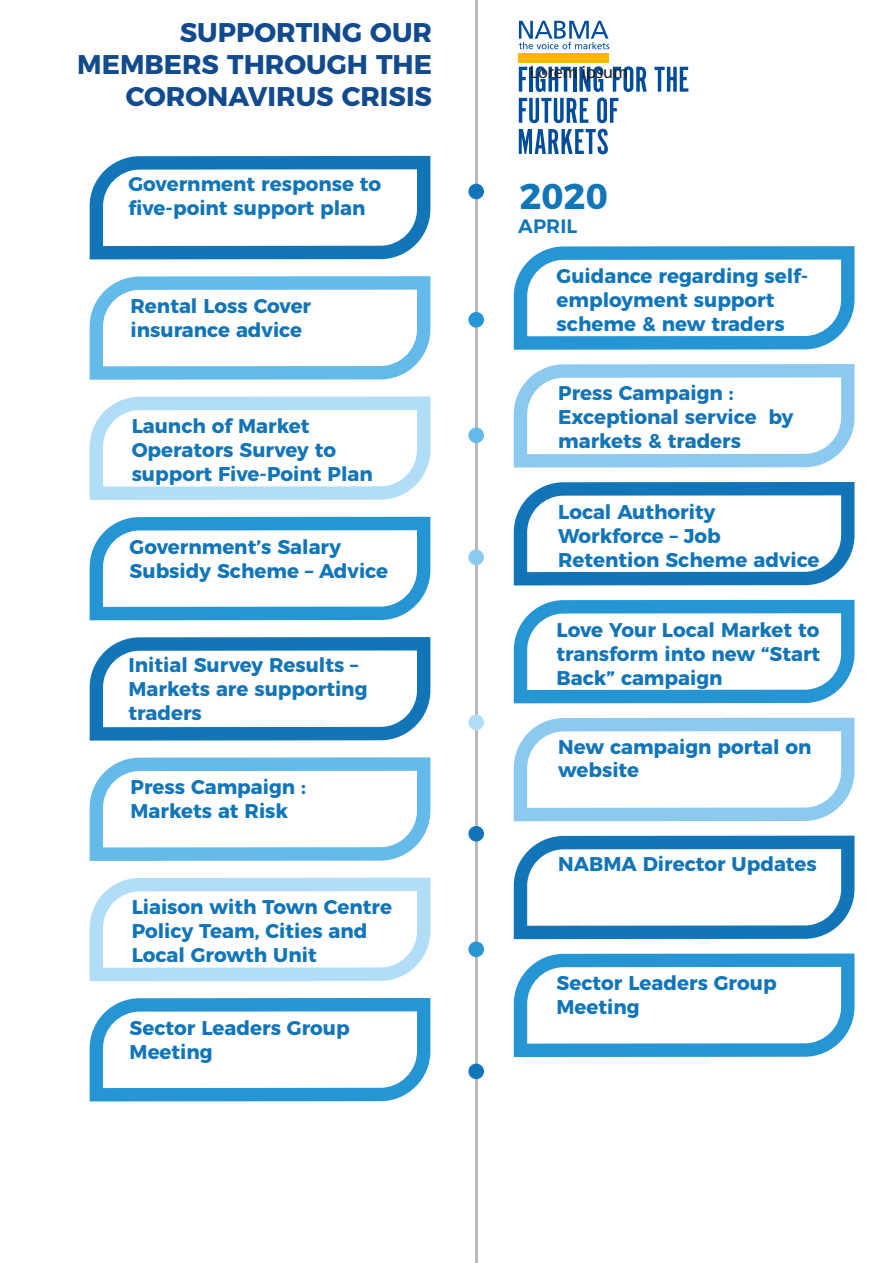
<style>
.page{position:relative;width:893px;height:1263px;background:#fff}
.page>*{position:absolute;margin:0;border:0;box-sizing:border-box;transform-origin:0 0}
.t1{font:700 35.85px "Montserrat";color:#1275b8}
.t2{font:700 27px/32.4px "Montserrat";color:#114a8d;text-align:right}
.t3{font:700 19.8px/23.9px "Montserrat";color:#1275b8}
.t4{font:600 19.5px "Montserrat";letter-spacing:.005em;color:#1275b8}
.t5{font:18px "Myriad Pro";color:#231f20}
</style>
<div class="page">
<hr style="left:475px;top:0;width:3px;height:1263px;background:#b9bab9">
<div style="left:468px;top:714px;width:16px;height:16px;background:#b1def6;border-radius:50%"></div>
<div style="left:468px;top:550px;width:16px;height:15px;background:#8cc9ee;border-radius:50%"></div>
<div style="left:468px;top:427px;width:16px;height:16px;background:#64bae8;border-radius:50%"></div>
<div style="left:468px;top:312px;width:16px;height:15px;background:#2596d3;border-radius:50%"></div>
<div style="left:468px;top:184px;width:16px;height:15px;background:#1275b8;border-radius:50%"></div>
<svg style="left:90px;top:156px;width:340px;height:103px"></svg>
<div style="left:468px;top:941px;width:16px;height:16px;background:#2596d3;border-radius:50%"></div>
<div style="left:468px;top:826px;width:16px;height:15px;background:#1275b8;border-radius:50%"></div>
<svg style="left:654px;top:67px;width:34px;height:25px"></svg>
<svg style="left:519px;top:66px;width:128px;height:57px"></svg>
<svg style="left:519px;top:129px;width:89px;height:25px"></svg>
<div style="left:519px;top:53px;width:90px;height:9px;background:#fab900"></div>
<svg style="left:519px;top:21px;width:90px;height:28px"></svg>
<svg style="left:90px;top:276px;width:340px;height:104px"></svg>
<svg style="left:514px;top:246px;width:340px;height:104px"></svg>
<svg style="left:514px;top:364px;width:340px;height:104px"></svg>
<svg style="left:90px;top:396px;width:340px;height:104px"></svg>
<svg style="left:90px;top:517px;width:340px;height:103px"></svg>
<svg style="left:514px;top:482px;width:340px;height:103px"></svg>
<svg style="left:90px;top:637px;width:340px;height:103px"></svg>
<svg style="left:90px;top:757px;width:340px;height:104px"></svg>
<svg style="left:90px;top:878px;width:340px;height:103px"></svg>
<svg style="left:90px;top:998px;width:340px;height:103px"></svg>
<svg style="left:514px;top:600px;width:340px;height:103px"></svg>
<svg style="left:514px;top:718px;width:340px;height:103px"></svg>
<svg style="left:514px;top:836px;width:340px;height:103px"></svg>
<svg style="left:514px;top:953px;width:340px;height:104px"></svg>
<div style="left:468px;top:1063px;width:16px;height:16px;background:#1275b8;border-radius:50%"></div>
<h2 class="t2" style="left:77px;top:14px;width:356px">SUPPORTING OUR<br>MEMBERS THROUGH THE<br>CORONAVIRUS CRISIS</h2>
<p class="t3" style="left:129px;top:171px;width:254px">Government response to five-point support plan</p>
<p class="t3" style="left:131px;top:293px;width:182px">Rental Loss Cover insurance advice</p>
<p class="t3" style="left:132px;top:413px;width:243px">Launch of Market<br>Operators Survey to support Five-Point Plan</p>
<p class="t3" style="left:130px;top:533px;width:260px">Government’s Salary<br>Subsidy Scheme – Advice</p>
<p class="t3" style="left:129px;top:652px;width:240px">Initial Survey Results –<br>Markets are supporting traders</p>
<p class="t3" style="left:131px;top:774px;width:177px">Press Campaign :<br>Markets at Risk</p>
<p class="t3" style="left:132px;top:894px;width:262px">Liaison with Town Centre<br>Policy Team, Cities and<br>Local Growth Unit</p>
<p class="t3" style="left:130px;top:1014px;width:222px">Sector Leaders Group<br>Meeting</p>
<p class="t5" style="left:530px;top:60px;width:100px">Lorem ipsum</p>
<h1 class="t1" style="left:519px;top:167px;width:90px">2020</h1>
<p class="t4" style="left:518px;top:210px;width:61px">APRIL</p>
<p class="t3" style="left:557px;top:263px;width:253px">Guidance regarding self&shy;employment support scheme &amp; new traders</p>
<p class="t3" style="left:558px;top:379px;width:237px">Press Campaign :<br>Exceptional service by markets &amp; traders</p>
<p class="t3" style="left:558px;top:498px;width:263px">Local Authority<br>Workforce – Job<br>Retention Scheme advice</p>
<p class="t3" style="left:557px;top:616px;width:265px;text-align:justify">Love Your Local Market to transform into new “Start Back” campaign</p>
<p class="t3" style="left:558px;top:733px;width:255px">New campaign portal on website</p>
<p class="t3" style="left:558px;top:851px;width:260px">NABMA Director Updates</p>
<p class="t3" style="left:557px;top:970px;width:222px">Sector Leaders Group<br>Meeting</p>
</div>
